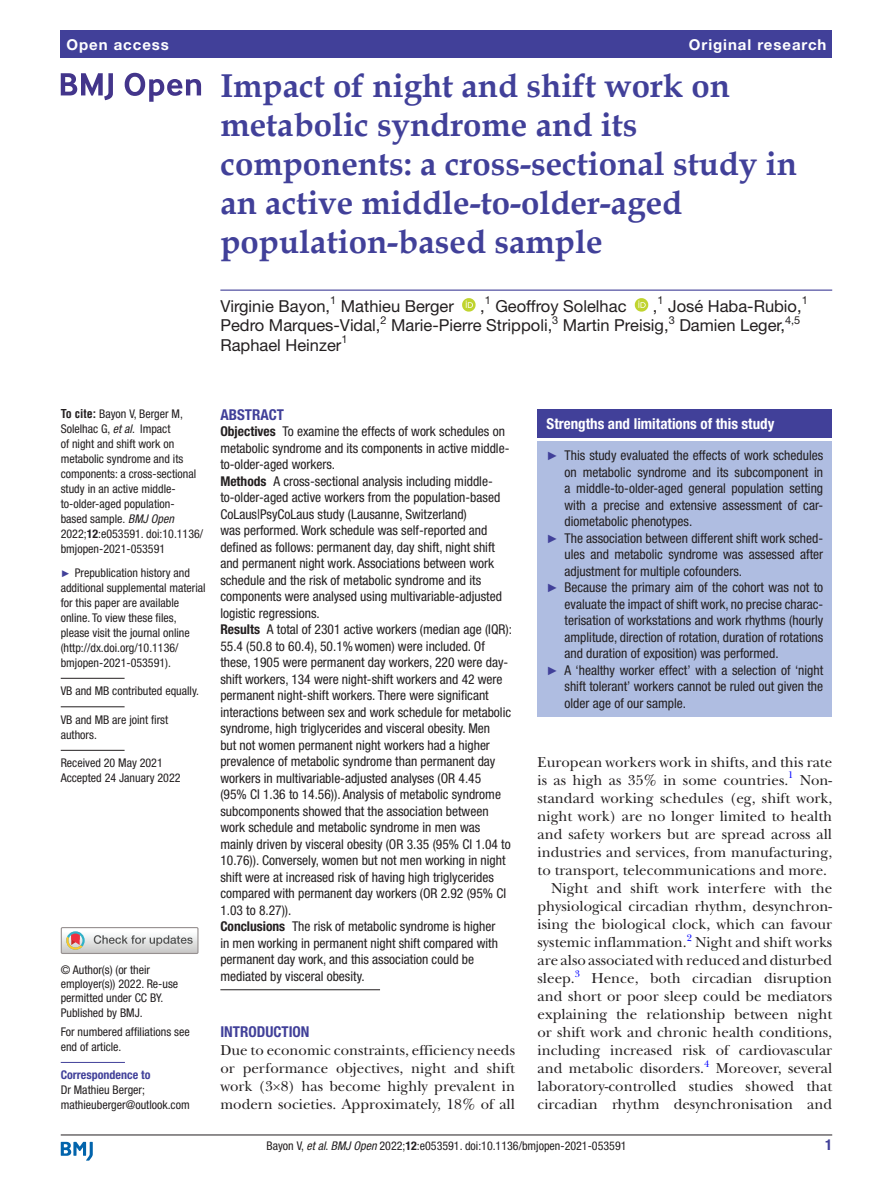
<style>
.page{position:relative;width:893px;height:1191px;background:#fff}
.page>*{position:absolute;margin:0;border:0;box-sizing:border-box;transform-origin:0 0}
.t1{font:700 33px/39px "Book Antiqua";color:#414099}
.t2{font:16.5px "Helvetica Neue LT Std";color:#231f20}
.t3{font:15px/18px "New Baskerville";color:#231f20;text-align:justify}
.t4{font:700 condensed 15px "Helvetica Neue LT Std";color:#fff}
.t5{font:700 15px "Helvetica Neue LT Std";letter-spacing:.065em;color:#fff}
.t6{font:700 condensed 15px "Helvetica Neue LT Std";color:#414099}
.t7{font:condensed 13.5px/16.5px "Helvetica Neue LT Std";color:#231f20}
.t8{font:condensed 12px/15px "Helvetica Neue LT Std";color:#231f20}
.t9{font:700 condensed 12px "Helvetica Neue LT Std";color:#414099}
.t10{font:10.95px "Helvetica Neue LT Std";color:#231f20}
.t11{font:9.9px "New Baskerville";color:#00f}
.s1{font-family:"Helvetica LT Std";font-weight:700}
.s2{font-style:italic}
.s3{font-weight:700}
.s4{font-family:"Arial";font-stretch:normal;font-size:9.75px;color:#414099}
.s5{font-family:"Arial";font-stretch:normal;font-size:12px;color:#414099}
</style>
<div class="page">
<hr style="left:61px;top:1134px;width:771px;height:1px;background:#231f20">
<svg style="left:61px;top:1141px;width:32px;height:19px"></svg>
<div style="left:61px;top:31px;width:771px;height:27px;background:#414099"></div>
<hr style="left:220px;top:289px;width:612px;height:2px;background:#414099">
<svg style="left:462px;top:298px;width:14px;height:14px"></svg>
<svg style="left:635px;top:298px;width:13px;height:14px"></svg>
<hr style="left:61px;top:678px;width:64px;height:1px;background:#231f20">
<hr style="left:61px;top:706px;width:64px;height:1px;background:#231f20">
<hr style="left:61px;top:750px;width:64px;height:1px;background:#231f20">
<hr style="left:61px;top:1062px;width:64px;height:1px;background:#414099">
<svg style="left:61px;top:73px;width:52px;height:27px"></svg>
<svg style="left:125px;top:73px;width:76px;height:29px"></svg>
<div style="left:61px;top:927px;width:138px;height:27px;border:1px solid #969090"></div>
<svg style="left:61px;top:927px;width:137px;height:26px"></svg>
<hr style="left:220px;top:989px;width:160px;height:1px;background:#231f20">
<div style="left:538px;top:409px;width:294px;height:29px;background:#414099"></div>
<div style="left:538px;top:442px;width:294px;height:275px;background:#afbde1"></div>
<p class="t5" style="left:66px;top:35px;width:104px">Open access</p>
<p class="t5" style="left:689px;top:35px;width:139px">Original research</p>
<h1 class="t1" style="left:220px;top:66px;width:578px">Impact of night and shift work on metabolic syndrome and its components: a cross-sectional study in an active middle-to-older-aged population-based sample</h1>
<p class="t2" style="left:220px;top:296px;width:111px">Virginie Bayon,</p>
<p class="t10" style="left:330px;top:294px;width:8px">1</p>
<p class="t2" style="left:341px;top:296px;width:114px">Mathieu Berger</p>
<p class="t2" style="left:480px;top:296px;width:6px">,</p>
<p class="t10" style="left:485px;top:294px;width:8px">1</p>
<p class="t2" style="left:495px;top:296px;width:133px">Geoffroy Solelhac</p>
<p class="t2" style="left:653px;top:296px;width:6px">,</p>
<p class="t10" style="left:657px;top:294px;width:8px">1</p>
<p class="t2" style="left:668px;top:296px;width:135px">José Haba-Rubio,</p>
<p class="t10" style="left:802px;top:294px;width:8px">1</p>
<p class="t2" style="left:220px;top:315px;width:162px">Pedro Marques-Vidal,</p>
<p class="t10" style="left:381px;top:313px;width:8px">2</p>
<p class="t2" style="left:391px;top:315px;width:163px">Marie-Pierre Strippoli,</p>
<p class="t10" style="left:552px;top:313px;width:8px">3</p>
<p class="t2" style="left:563px;top:315px;width:107px">Martin Preisig,</p>
<p class="t10" style="left:669px;top:313px;width:8px">3</p>
<p class="t2" style="left:679px;top:315px;width:107px">Damien Leger,</p>
<p class="t10" style="left:785px;top:313px;width:17px">4,5</p>
<p class="t2" style="left:220px;top:335px;width:122px">Raphael Heinzer</p>
<p class="t10" style="left:341px;top:333px;width:8px">1</p>
<p class="t8" style="left:61px;top:406px;width:144px"><span class="s1">To cite:</span> Bayon V, Berger M,<br>Solelhac G, <span class="s2">et al</span>. Impact<br>of night and shift work on metabolic syndrome and its components: a cross-sectional study in an active middle&shy;to-older-aged population&shy;based sample. <span class="s2">BMJ Open<br></span>2022;<span class="s3">12</span>:e053591. doi:10.1136/ bmjopen-2021-053591</p>
<p class="t8" style="left:61px;top:565px;width:146px"><span class="s4">►</span> Prepublication history and additional supplemental material for this paper are available online. To view these files, please visit the journal online (http://dx.doi.org/10.1136/ bmjopen-2021-053591).</p>
<p class="t8" style="left:61px;top:683px;width:140px">VB and MB contributed equally.</p>
<p class="t8" style="left:61px;top:712px;width:109px">VB and MB are joint first authors.</p>
<p class="t8" style="left:61px;top:755px;width:121px">Received 20 May 2021<br>Accepted 24 January 2022</p>
<p class="t8" style="left:61px;top:962px;width:119px;line-height:14.4px">© Author(s) (or their employer(s)) 2022. Re-use permitted under CC BY.<br>Published by BMJ.</p>
<p class="t8" style="left:61px;top:1024px;width:130px">For numbered affiliations see end of article.</p>
<p class="t9" style="left:61px;top:1067px;width:91px">Correspondence to</p>
<p class="t8" style="left:61px;top:1082px;width:130px">Dr Mathieu Berger; mathieuberger@outlook.com</p>
<p class="t6" style="left:220px;top:405px;width:65px">ABSTRACT</p>
<p class="t7" style="left:220px;top:423px;width:293px"><span class="s3">Objectives</span> To examine the effects of work schedules on metabolic syndrome and its components in active middle&shy;to-older-aged workers.<br><span class="s3">Methods</span> A cross-sectional analysis including middle&shy;to-older-aged active workers from the population-based CoLaus|PsyCoLaus study (Lausanne, Switzerland)<br>was performed. Work schedule was self-reported and defined as follows: permanent day, day shift, night shift and permanent night work. Associations between work schedule and the risk of metabolic syndrome and its components were analysed using multivariable-adjusted logistic regressions.<br><span class="s3">Results</span> A total of 2301 active workers (median age (IQR):<br>55.4 (50.8 to 60.4), 50.1%women) were included. Of these, 1905 were permanent day workers, 220 were day&shy;shift workers, 134 were night-shift workers and 42 were permanent night-shift workers. There were significant interactions between sex and work schedule for metabolic syndrome, high triglycerides and visceral obesity. Men<br>but not women permanent night workers had a higher prevalence of metabolic syndrome than permanent day workers in multivariable-adjusted analyses (OR 4.45<br>(95% CI 1.36 to 14.56)). Analysis of metabolic syndrome subcomponents showed that the association between work schedule and metabolic syndrome in men was mainly driven by visceral obesity (OR 3.35 (95% CI 1.04 to 10.76)). Conversely, women but not men working in night shift were at increased risk of having high triglycerides compared with permanent day workers (OR 2.92 (95% CI 1.03 to 8.27)).<br><span class="s3">Conclusions</span> The risk of metabolic syndrome is higher<br>in men working in permanent night shift compared with permanent day work, and this association could be mediated by visceral obesity.</p>
<p class="t6" style="left:220px;top:1023px;width:91px">INTRODUCTION</p>
<p class="t3" style="left:220px;top:1041px;width:296px">Due to economic constraints, efficiency needs or performance objectives, night and shift work (3×8) has become highly prevalent in modern societies. Approximately, 18% of all</p>
<p class="t4" style="left:547px;top:414px;width:229px">Strengths and limitations of this study</p>
<p class="t7" style="left:547px;top:447px;width:278px"><span class="s5">►</span> This study evaluated the effects of work schedules</p>
<p class="t7" style="left:565px;top:464px;width:260px">on metabolic syndrome and its subcomponent in</p>
<p class="t7" style="left:565px;top:480px;width:260px">a middle-to-older-aged general population setting</p>
<p class="t7" style="left:565px;top:497px;width:260px">with a precise and extensive assessment of car-</p>
<p class="t7" style="left:565px;top:513px;width:129px">diometabolic phenotypes.</p>
<p class="t7" style="left:547px;top:530px;width:278px"><span class="s5">►</span> The association between different shift work sched-</p>
<p class="t7" style="left:565px;top:546px;width:260px">ules and metabolic syndrome was assessed after</p>
<p class="t7" style="left:565px;top:563px;width:179px">adjustment for multiple cofounders.</p>
<p class="t7" style="left:547px;top:579px;width:278px"><span class="s5">►</span> Because the primary aim of the cohort was not to</p>
<p class="t7" style="left:565px;top:596px;width:260px">evaluate the impact of shift work, no precise charac-</p>
<p class="t7" style="left:565px;top:612px;width:260px">terisation of workstations and work rhythms (hourly</p>
<p class="t7" style="left:565px;top:629px;width:260px">amplitude, direction of rotation, duration of rotations</p>
<p class="t7" style="left:565px;top:645px;width:216px">and duration of exposition) was performed.</p>
<p class="t7" style="left:547px;top:662px;width:278px"><span class="s5">►</span> A ‘healthy worker effect’ with a selection of ‘night</p>
<p class="t7" style="left:565px;top:678px;width:260px">shift tolerant’ workers cannot be ruled out given the</p>
<p class="t7" style="left:565px;top:695px;width:123px">older age of our sample.</p>
<p class="t3" style="left:538px;top:753px;width:296px">European workers work in shifts, and this rate</p>
<p class="t3" style="left:538px;top:771px;width:296px">is as high as 35% in some countries.<sup>1</sup> Non-</p>
<p class="t3" style="left:538px;top:789px;width:296px">standard working schedules (eg, shift work,</p>
<p class="t3" style="left:538px;top:807px;width:296px">night work) are no longer limited to health</p>
<p class="t3" style="left:538px;top:825px;width:296px">and safety workers but are spread across all</p>
<p class="t3" style="left:538px;top:843px;width:296px">industries and services, from manufacturing,</p>
<p class="t3" style="left:538px;top:861px;width:291px">to transport, telecommunications and more.</p>
<p class="t3" style="left:551px;top:879px;width:283px">Night and shift work interfere with the</p>
<p class="t3" style="left:538px;top:897px;width:296px">physiological circadian rhythm, desynchron-</p>
<p class="t3" style="left:538px;top:915px;width:296px">ising the biological clock, which can favour</p>
<p class="t3" style="left:538px;top:933px;width:151px">systemic inflammation.</p>
<p class="t11" style="left:687px;top:931px;width:7px">2</p>
<p class="t3" style="left:538px;top:933px;width:296px;text-indent:158px">Night and shift works are also associated with reduced and disturbed sleep.</p>
<p class="t11" style="left:575px;top:967px;width:7px">3</p>
<p class="t3" style="left:538px;top:969px;width:296px;text-indent:54px">Hence, both circadian disruption and short or poor sleep could be mediators explaining the relationship between night or shift work and chronic health conditions, including increased risk of cardiovascular and metabolic disorders.<sup>4</sup> Moreover, several laboratory-controlled studies showed that circadian rhythm desynchronisation and</p>
<p class="t8" style="left:266px;top:1137px;width:362px">Bayon V, <span class="s2">et al</span>. <span class="s2">BMJ Open</span> 2022;<span class="s3">12</span>:e053591. doi:10.1136/bmjopen-2021-053591</p>
<p class="t6" style="left:825px;top:1135px;width:9px">1</p>
</div>
